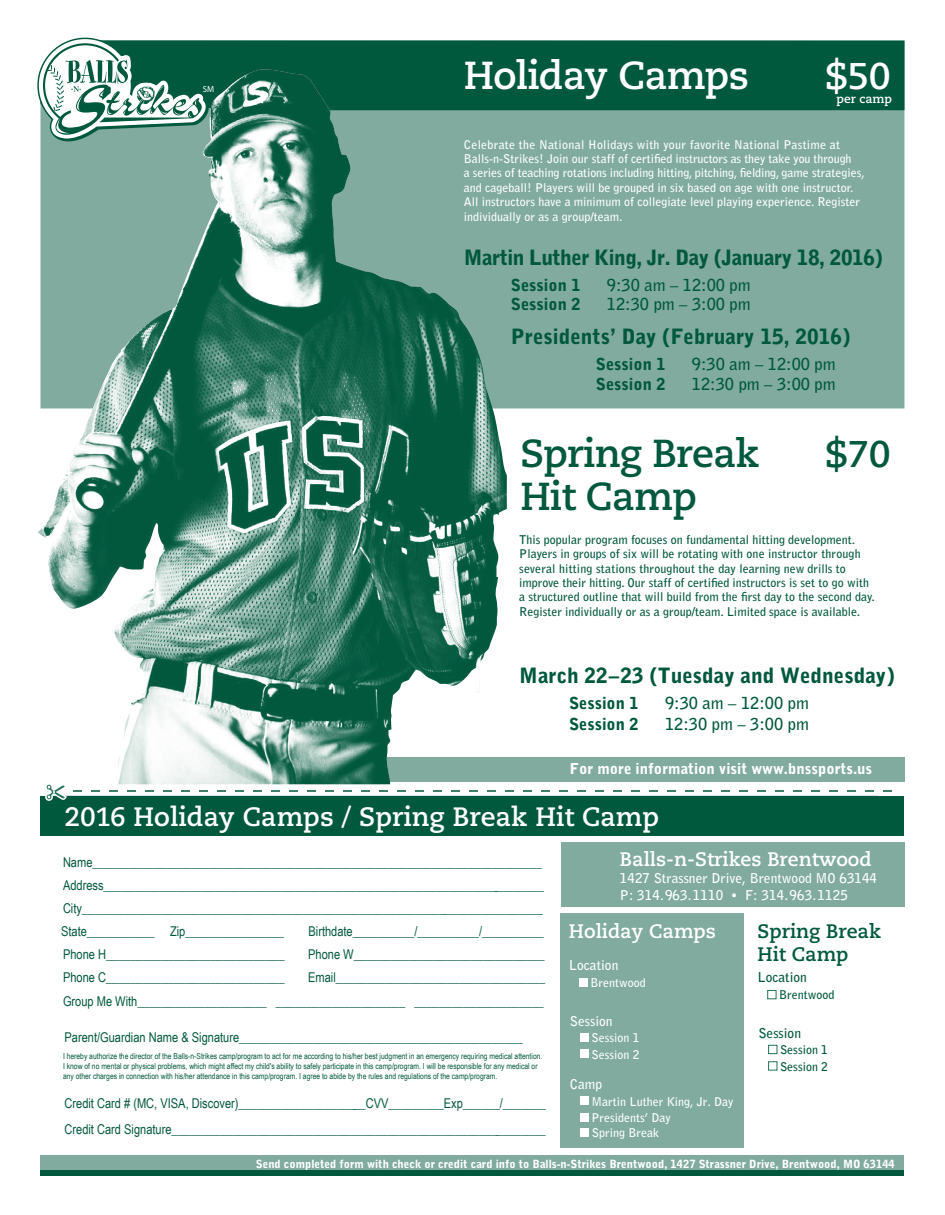
<style>
.page{position:relative;width:945px;height:1215px;background:#fff}
.page>*{position:absolute;margin:0;border:0;box-sizing:border-box;transform-origin:0 0}
.t1{font:700 39px/43.8px "Caecilia LT Std";letter-spacing:-.02em;color:#00583d}
.t2{font:700 39px "Caecilia LT Std";letter-spacing:-.02em;color:#fff}
.t3{font:700 37.05px "Caecilia LT Std";color:#fff}
.t4{font:700 37.05px "Caecilia LT Std";color:#00583d}
.t5{font:700 26.55px "Caecilia LT Std";color:#fff}
.t6{font:900 21px "Bell Gothic Std";color:#00583d}
.t7{font:900 21px "Bell Gothic Std";letter-spacing:-.025em;color:#00583d}
.t8{font:700 19.5px "Caecilia LT Std";color:#fff}
.t9{font:700 19.5px/22.2px "Caecilia LT Std";color:#00583d}
.t10{font:700 16.5px/19.8px "Bell Gothic Std";color:#00583d}
.t11{font:900 16.5px/19.8px "Bell Gothic Std";color:#00583d}
.t12{font:900 15px "Bell Gothic Std";color:#fff}
.t13{font:13.5px/23.1px "Arial Narrow";color:#00583d}
.t14{font:700 13.5px/16.2px "Bell Gothic Std";color:#fff}
.t15{font:700 13.5px "Bell Gothic Std";color:#00583d}
.t16{font:700 12px/14.4px "Bell Gothic Std";color:#fff}
.t17{font:700 12px/14.4px "Bell Gothic Std";color:#00583d}
.t18{font:700 12px "Caecilia LT Std";color:#fff}
.t19{font:900 11.25px "Bell Gothic Std";color:#fff}
.t20{font:8.85px "Myriad";color:#fff}
.t21{font:8.25px/9.9px "Arial Narrow";color:#00583d}
</style>
<div class="page">
<div style="left:40px;top:1155px;width:864px;height:21px;background:#00583d"></div>
<div style="left:561px;top:913px;width:183px;height:235px;background:#80ab9e"></div>
<div style="left:561px;top:842px;width:343px;height:65px;background:#80ab9e"></div>
<div style="left:471px;top:110px;width:433px;height:298px;background:#80ab9e"></div>
<div style="left:209px;top:40px;width:695px;height:70px;background:#00583d"></div>
<div style="left:40px;top:1155px;width:864px;height:15px;background:#80ab9e"></div>
<svg style="left:37px;top:38px;width:172px;height:55px"></svg>
<div style="left:40px;top:796px;width:864px;height:40px;background:#00583d"></div>
<div style="left:378px;top:757px;width:526px;height:25px;background:#80ab9e"></div>
<div style="left:768px;top:1045px;width:9px;height:9px;border:1px solid #26715a"></div>
<div style="left:768px;top:1061px;width:9px;height:10px;border:1px solid #26715a"></div>
<div style="left:580px;top:1033px;width:8px;height:9px;background:#fff"></div>
<div style="left:580px;top:1050px;width:8px;height:8px;background:#fff"></div>
<div style="left:580px;top:1097px;width:8px;height:8px;background:#fff"></div>
<div style="left:580px;top:1113px;width:8px;height:8px;background:#fff"></div>
<svg style="left:45px;top:784px;width:847px;height:17px"></svg>
<div style="left:767px;top:990px;width:9px;height:9px;border:1px solid #26715a"></div>
<div style="left:579px;top:978px;width:9px;height:9px;background:#fff"></div>
<img style="left:38px;top:70px;width:433px;height:714px">
<div style="left:580px;top:1128px;width:9px;height:9px;background:#fff"></div>
<p class="t20" style="left:203px;top:84px;width:13px">SM</p>
<h1 class="t2" style="left:464px;top:52px;width:287px">Holiday Camps</h1>
<h2 class="t3" style="left:826px;top:54px;width:67px">$50</h2>
<p class="t18" style="left:837px;top:92px;width:57px">per camp</p>
<p class="t16" style="left:464px;top:137px;width:402px">Celebrate the National Holidays with your favorite National Pastime at Balls-n-Strikes! Join our staff of certified instructors as they take you through<br>a series of teaching rotations including hitting, pitching, fielding, game strategies, and cageball! Players will be grouped in six based on age with one instructor.<br>All instructors have a minimum of collegiate level playing experience. Register individually or as a group/team.</p>
<h3 class="t7" style="left:464px;top:245px;width:420px">Martin Luther King, Jr. Day (January 18, 2016)</h3>
<p class="t11" style="left:511px;top:275px;width:71px">Session 1<br>Session 2</p>
<p class="t10" style="left:607px;top:275px;width:145px">9:30 am – 12:00 pm<br>12:30 pm – 3:00 pm</p>
<h3 class="t6" style="left:511px;top:324px;width:341px">Presidents’ Day (February 15, 2016)</h3>
<p class="t11" style="left:596px;top:354px;width:71px">Session 1<br>Session 2</p>
<p class="t10" style="left:692px;top:354px;width:145px">9:30 am – 12:00 pm<br>12:30 pm – 3:00 pm</p>
<h2 class="t4" style="left:826px;top:432px;width:67px">$70</h2>
<h1 class="t1" style="left:520px;top:432px;width:240px">Spring Break<br>Hit Camp</h1>
<p class="t17" style="left:519px;top:532px;width:357px">This popular program focuses on fundamental hitting development.<br>Players in groups of six will be rotating with one instructor through several hitting stations throughout the day learning new drills to improve their hitting. Our staff of certified instructors is set to go with a structured outline that will build from the first day to the second day.<br>Register individually or as a group/team. Limited space is available.</p>
<h3 class="t6" style="left:519px;top:663px;width:377px">March 22–23 (Tuesday and Wednesday)</h3>
<p class="t11" style="left:569px;top:693px;width:71px;line-height:21px">Session 1<br>Session 2</p>
<p class="t10" style="left:665px;top:693px;width:145px;line-height:21px">9:30 am – 12:00 pm<br>12:30 pm – 3:00 pm</p>
<p class="t12" style="left:570px;top:760px;width:304px">For more information visit www.bnssports.us</p>
<h3 class="t5" style="left:64px;top:801px;width:596px">2016 Holiday Camps / Spring Break Hit Camp</h3>
<p class="t13" style="left:61px;top:850px;width:484px">Name_________________________________________________________________________ Address________________________________________________________________________ City___________________________________________________________________________ State___________ Zip________________</p>
<p class="t13" style="left:308px;top:919px;width:237px">Birthdate__________/__________/__________</p>
<p class="t13" style="left:63px;top:942px;width:223px">Phone H_____________________________</p>
<p class="t13" style="left:308px;top:942px;width:238px">Phone W_______________________________</p>
<p class="t13" style="left:63px;top:989px;width:482px">Group Me With_____________________ _____________________ _____________________</p>
<p class="t13" style="left:63px;top:966px;width:223px">Phone C_____________________________</p>
<p class="t13" style="left:308px;top:966px;width:238px">Email__________________________________</p>
<p class="t13" style="left:64px;top:1025px;width:460px">Parent/Guardian Name &amp; Signature______________________________________________</p>
<p class="t21" style="left:63px;top:1051px;width:481px">I hereby authorize the director of the Balls-n-Strikes camp/program to act for me according to his/her best judgment in an emergency requiring medical attention.<br>I know of no mental or physical problems, which might affect my child's ability to safely participate in this camp/program. I will be responsible for any medical or any other charges in connection with his/her attendance in this camp/program. I agree to abide by the rules and regulations of the camp/program.</p>
<p class="t13" style="left:65px;top:1089px;width:483px;line-height:26.5px">Credit Card # (MC, VISA, Discover)_____________________CVV_________Exp______/_______<br>Credit Card Signature_____________________________________________________________</p>
<h3 class="t8" style="left:620px;top:847px;width:253px">Balls-n-Strikes Brentwood</h3>
<p class="t14" style="left:620px;top:871px;width:259px">1427 Strassner Drive, Brentwood MO 63144<br>P: 314.963.1110 • F: 314.963.1125</p>
<h3 class="t8" style="left:569px;top:920px;width:149px">Holiday Camps</h3>
<p class="t14" style="left:569px;top:957px;width:51px">Location</p>
<p class="t16" style="left:591px;top:976px;width:57px">Brentwood</p>
<p class="t14" style="left:570px;top:1013px;width:44px">Session</p>
<p class="t16" style="left:591px;top:1030px;width:49px;line-height:16.5px">Session 1<br>Session 2</p>
<p class="t14" style="left:570px;top:1076px;width:34px">Camp</p>
<p class="t16" style="left:591px;top:1093px;width:143px;line-height:16.5px">Martin Luther King, Jr. Day<br>Presidents’ Day</p>
<p class="t16" style="left:592px;top:1126px;width:69px">Spring Break</p>
<h3 class="t9" style="left:758px;top:921px;width:125px">Spring Break<br>Hit Camp</h3>
<p class="t15" style="left:758px;top:969px;width:51px">Location</p>
<p class="t17" style="left:779px;top:988px;width:57px">Brentwood</p>
<p class="t15" style="left:758px;top:1025px;width:44px">Session</p>
<p class="t17" style="left:780px;top:1042px;width:49px;line-height:16.5px">Session 1<br>Session 2</p>
<p class="t19" style="left:256px;top:1157px;width:641px">Send completed form with check or credit card info to Balls-n-Strikes Brentwood, 1427 Strassner Drive, Brentwood, MO 63144</p>
</div>
